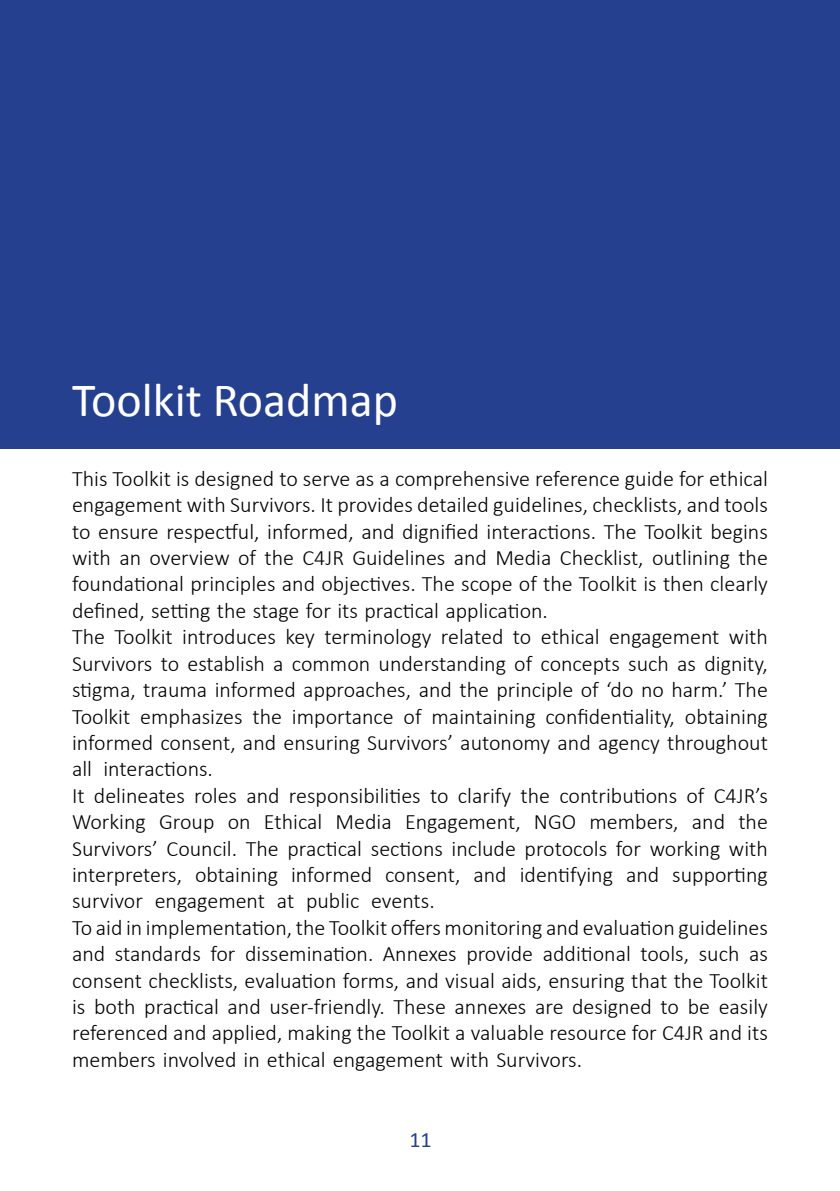
<style>
.page{position:relative;width:840px;height:1191px;background:#fff}
.page>*{position:absolute;margin:0;border:0;box-sizing:border-box;transform-origin:0 0}
.t1{font:48px "Calibri";color:#fff}
.t2{font:300 22px/26.4px "Calibri";color:#000}
.t3{font:22px "Calibri";color:#25408f}
</style>
<div class="page">
<div style="left:0;top:0;width:839px;height:448px;background:#25408f"></div>
<h1 class="t1" style="left:72px;top:380px;width:327px">Toolkit Roadmap</h1>
<p class="t2" style="left:72px;top:467px;width:697px">This Toolkit is designed to serve as a comprehensive reference guide for ethical engagement with Survivors. It provides detailed guidelines, checklists, and tools to ensure respectful, informed, and dignified interactions. The Toolkit begins with an overview of the C4JR Guidelines and Media Checklist, outlining the foundational principles and objectives. The scope of the Toolkit is then clearly defined, setting the stage for its practical application.<br>The Toolkit introduces key terminology related to ethical engagement with Survivors to establish a common understanding of concepts such as dignity, stigma, trauma informed approaches, and the principle of ‘do no harm.’ The Toolkit emphasizes the importance of maintaining confidentiality, obtaining informed consent, and ensuring Survivors’ autonomy and agency throughout all interactions.<br>It delineates roles and responsibilities to clarify the contributions of C4JR’s Working Group on Ethical Media Engagement, NGO members, and the Survivors’ Council. The practical sections include protocols for working with interpreters, obtaining informed consent, and identifying and supporting survivor engagement at public events.<br>To aid in implementation, the Toolkit offers monitoring and evaluation guidelines and standards for dissemination. Annexes provide additional tools, such as consent checklists, evaluation forms, and visual aids, ensuring that the Toolkit is both practical and user-friendly. These annexes are designed to be easily referenced and applied, making the Toolkit a valuable resource for C4JR and its members involved in ethical engagement with Survivors.</p>
<p class="t3" style="left:409px;top:1130px;width:24px">11</p>
</div>
